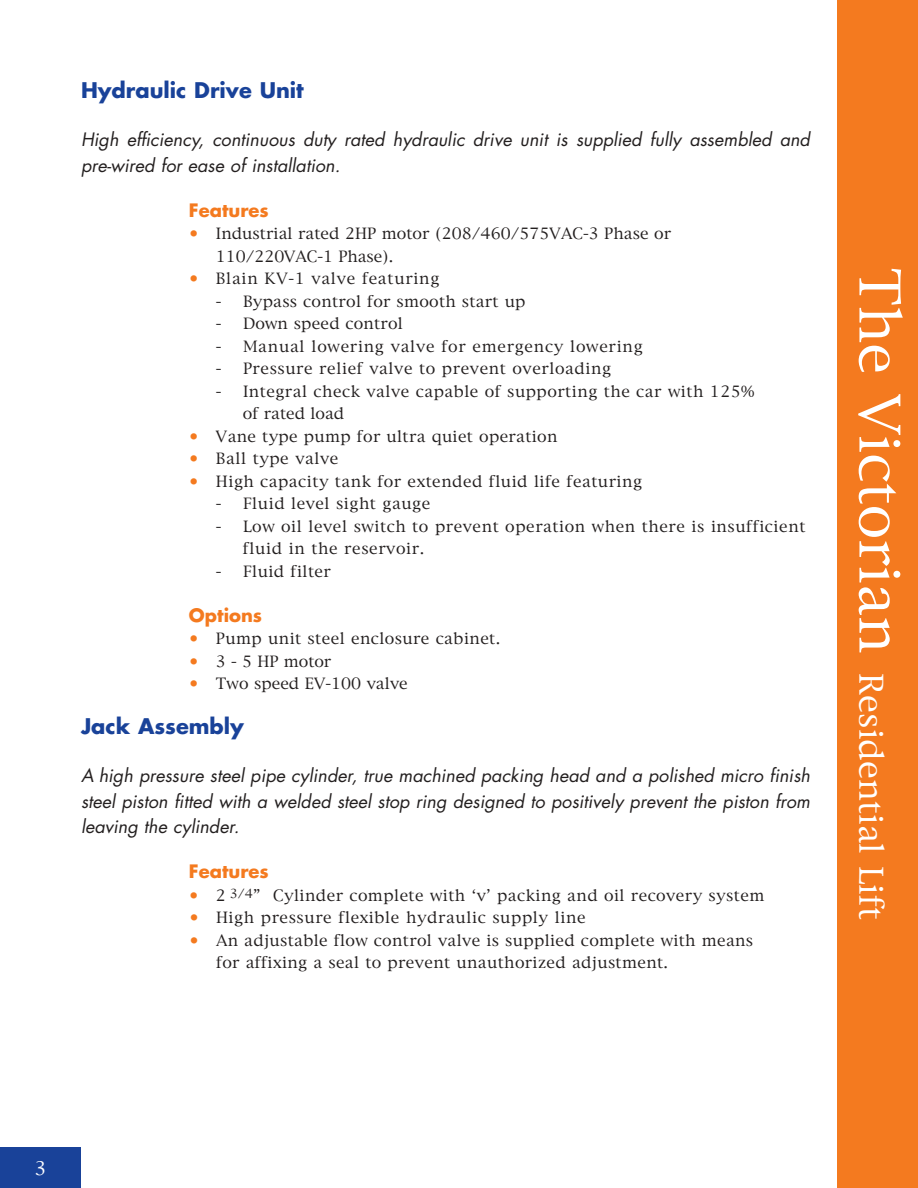
<style>
.page{position:relative;width:918px;height:1188px;background:#fff}
.page>*{position:absolute;margin:0;border:0;box-sizing:border-box;transform-origin:0 0}
.t1{font:31.5px "New York";color:#fff}
.t2{font:700 21px "Futura";color:#194299}
.t3{font:italic 18px/25.5px "Futura";color:#231f1f}
.t4{font:700 18px "Futura";color:#f47a1f}
.t5{font:18px "New York";color:#fff}
.t6{font:15px/22.5px "New York";letter-spacing:.03em;color:#231f1f}
.t7{font:15px/22.5px "New York";color:#231f1f}
.t8{font:15px "New York";letter-spacing:.01em;color:#231f1f}
.s1{color:#f47a1f}
.s2{font-size:54px}
</style>
<div class="page">
<div style="left:837px;top:0;width:81px;height:1188px;background:#f47a1f"></div>
<div style="left:0;top:1148px;width:81px;height:40px;background:#194299"></div>
<h2 class="t2" style="left:81px;top:81px;width:224px">Hydraulic Drive Unit</h2>
<p class="t3" style="left:81px;top:129px;width:734px">High efficiency, continuous duty rated hydraulic drive unit is supplied fully assembled and pre-wired for ease of installation.</p>
<p class="t4" style="left:189px;top:202px;width:81px">Features</p>
<p class="t7" style="left:216px;top:224px;width:457px;text-indent:-27px"><span class="s1">•</span> Industrial rated 2HP motor (208/460/575VAC-3 Phase or<br>110/220VAC-1 Phase).</p>
<p class="t6" style="left:189px;top:269px;width:252px"><span class="s1">•</span> Blain KV-1 valve featuring</p>
<p class="t6" style="left:216px;top:291px;width:311px">- Bypass control for smooth start up</p>
<p class="t8" style="left:216px;top:317px;width:188px">- Down speed control</p>
<p class="t6" style="left:216px;top:336px;width:428px">- Manual lowering valve for emergency lowering</p>
<p class="t6" style="left:216px;top:359px;width:397px">- Pressure relief valve to prevent overloading</p>
<p class="t6" style="left:243px;top:381px;width:513px;text-indent:-27px">- Integral check valve capable of supporting the car with 125% of rated load</p>
<p class="t6" style="left:189px;top:426px;width:370px"><span class="s1">•</span> Vane type pump for ultra quiet operation</p>
<p class="t6" style="left:189px;top:449px;width:151px"><span class="s1">•</span> Ball type valve</p>
<p class="t6" style="left:189px;top:471px;width:455px"><span class="s1">•</span> High capacity tank for extended fluid life featuring</p>
<p class="t6" style="left:216px;top:494px;width:216px">- Fluid level sight gauge</p>
<p class="t6" style="left:243px;top:516px;width:564px;text-indent:-27px">- Low oil level switch to prevent operation when there is insufficient fluid in the reservoir.</p>
<p class="t6" style="left:216px;top:561px;width:117px">- Fluid filter</p>
<p class="t4" style="left:189px;top:607px;width:75px">Options</p>
<p class="t6" style="left:189px;top:629px;width:313px"><span class="s1">•</span> Pump unit steel enclosure cabinet.</p>
<p class="t6" style="left:189px;top:651px;width:144px"><span class="s1">•</span> 3 - 5 HP motor</p>
<p class="t7" style="left:189px;top:674px;width:220px"><span class="s1">•</span> Two speed EV-100 valve</p>
<h2 class="t2" style="left:81px;top:717px;width:164px">Jack Assembly</h2>
<p class="t3" style="left:81px;top:765px;width:734px;text-align:justify">A high pressure steel pipe cylinder, true machined packing head and a polished micro finish steel piston fitted with a welded steel stop ring designed to positively prevent the piston from leaving the cylinder.</p>
<p class="t4" style="left:189px;top:863px;width:81px">Features</p>
<p class="t6" style="left:189px;top:885px;width:577px"><span class="s1">•</span> 2 <sup>3/4</sup>” Cylinder complete with ‘v’ packing and oil recovery system</p>
<p class="t6" style="left:189px;top:908px;width:398px"><span class="s1">•</span> High pressure flexible hydraulic supply line</p>
<p class="t6" style="left:216px;top:930px;width:539px;text-indent:-27px"><span class="s1">•</span> An adjustable flow control valve is supplied complete with means for affixing a seal to prevent unauthorized adjustment.</p>
<h1 class="t1" style="left:885px;top:268px;width:654px;rotate:90deg"><span class="s2">The Victorian</span> Residential Lift</h1>
<p class="t5" style="left:35px;top:1161px;width:14px">3</p>
</div>
